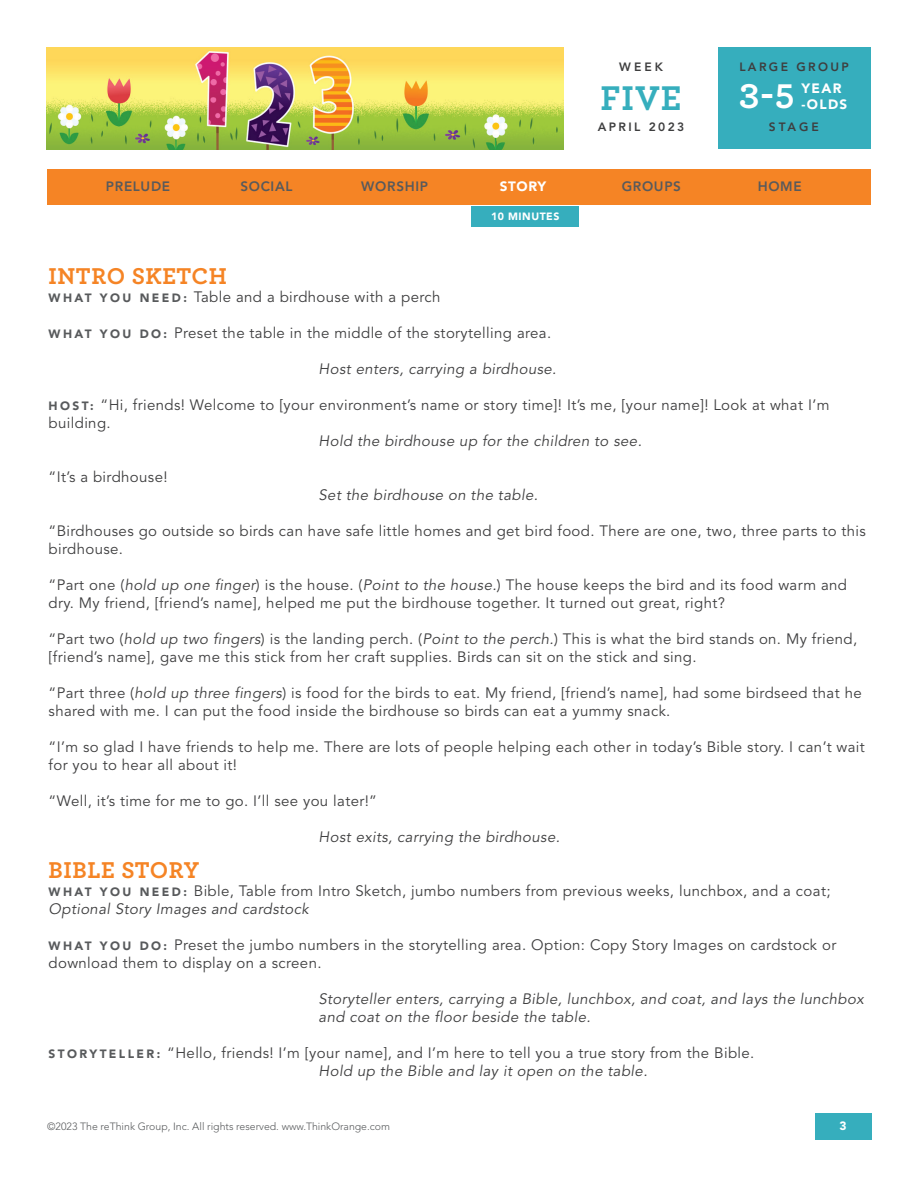
<style>
.page{position:relative;width:918px;height:1188px;background:#fff}
.page>*{position:absolute;margin:0;border:0;box-sizing:border-box;transform-origin:0 0}
.t1{font:700 36px "Archer Pro";color:#36aebd}
.t2{font:700 36px "Archer Pro";color:#fff}
.t3{font:700 24px "Archer Pro";letter-spacing:.025em;color:#f58425}
.t4{font:15px/18px "Avenir LT Std";letter-spacing:.025em;color:#3e3e3f}
.t5{font:italic 15px/18px "Avenir LT Std";letter-spacing:.025em;color:#3e3e3f}
.t6{font:800 13.5px "Avenir LT Std";letter-spacing:.05em;color:#585a5c}
.t7{font:900 13.5px/16.2px "Avenir LT Std";letter-spacing:.1em;color:#fff}
.t8{font:800 12px "Avenir LT Std";letter-spacing:.2em;color:#3e3e3f}
.t9{font:900 12px "Avenir LT Std";color:#fff}
.t10{font:300 10.5px "Avenir LT Std";color:#585a5c}
.t11{font:900 10.5px "Avenir LT Std";letter-spacing:.05em;color:#fff}
.s1{font-weight:900;font-size:12px;color:#585a5c}
.s2{font-style:italic}
</style>
<div class="page">
<img style="left:46px;top:47px;width:518px;height:102px">
<div style="left:717px;top:47px;width:154px;height:102px;background:#36aebd"></div>
<div style="left:471px;top:206px;width:108px;height:20px;background:#36aebd"></div>
<div style="left:47px;top:170px;width:824px;height:36px;background:#f58425"></div>
<div style="left:815px;top:1113px;width:57px;height:27px;background:#36aebd"></div>
<p class="t8" style="left:619px;top:59px;width:45px">WEEK</p>
<h1 class="t1" style="left:601px;top:69px;width:82px">FIVE</h1>
<p class="t8" style="left:598px;top:120px;width:88px">APRIL 2023</p>
<p class="t8" style="left:739px;top:59px;width:111px">LARGE GROUP</p>
<h1 class="t2" style="left:739px;top:68px;width:57px">3-5</h1>
<p class="t7" style="left:802px;top:80px;width:47px">YEAR -OLDS</p>
<p class="t8" style="left:769px;top:120px;width:52px">STAGE</p>
<p class="t6" style="left:106px;top:178px;width:66px">PRELUDE</p>
<p class="t6" style="left:240px;top:178px;width:54px">SOCIAL</p>
<p class="t6" style="left:361px;top:178px;width:68px">WORSHIP</p>
<p class="t7" style="left:500px;top:178px;width:48px">STORY</p>
<p class="t6" style="left:622px;top:178px;width:61px">GROUPS</p>
<p class="t6" style="left:758px;top:178px;width:46px">HOME</p>
<p class="t11" style="left:491px;top:210px;width:70px">10 MINUTES</p>
<h2 class="t3" style="left:49px;top:257px;width:180px">INTRO SKETCH</h2>
<p class="t4" style="left:49px;top:288px;width:393px"><span class="s1">W H AT Y O U N E E D :</span> Table and a birdhouse with a perch</p>
<p class="t4" style="left:49px;top:324px;width:504px"><span class="s1">W H AT Y O U D O :</span> Preset the table in the middle of the storytelling area.</p>
<p class="t5" style="left:319px;top:360px;width:239px">Host enters, carrying a birdhouse.</p>
<p class="t4" style="left:49px;top:396px;width:782px"><span class="s1">H O S T:</span> “Hi, friends! Welcome to [your environment’s name or story time]! It’s me, [your name]! Look at what I’m building.</p>
<p class="t5" style="left:319px;top:432px;width:325px">Hold the birdhouse up for the children to see.</p>
<p class="t4" style="left:49px;top:468px;width:120px">“It’s a birdhouse!</p>
<p class="t5" style="left:319px;top:486px;width:221px">Set the birdhouse on the table.</p>
<p class="t4" style="left:49px;top:522px;width:819px">“Birdhouses go outside so birds can have safe little homes and get bird food. There are one, two, three parts to this birdhouse.</p>
<p class="t4" style="left:49px;top:576px;width:800px">“Part one (<span class="s2">hold up one finger</span>) is the house. (<span class="s2">Point to the house.</span>) The house keeps the bird and its food warm and dry. My friend, [friend’s name], helped me put the birdhouse together. It turned out great, right?</p>
<p class="t4" style="left:49px;top:630px;width:810px">“Part two (<span class="s2">hold up two fingers</span>) is the landing perch. (<span class="s2">Point to the perch.</span>) This is what the bird stands on. My friend, [friend’s name], gave me this stick from her craft supplies. Birds can sit on the stick and sing.</p>
<p class="t4" style="left:49px;top:684px;width:815px">“Part three (<span class="s2">hold up three fingers</span>) is food for the birds to eat. My friend, [friend’s name], had some birdseed that he shared with me. I can put the food inside the birdhouse so birds can eat a yummy snack.</p>
<p class="t4" style="left:49px;top:738px;width:818px">“I’m so glad I have friends to help me. There are lots of people helping each other in today’s Bible story. I can’t wait for you to hear all about it!</p>
<p class="t4" style="left:49px;top:792px;width:330px">“Well, it’s time for me to go. I’ll see you later!”</p>
<p class="t5" style="left:319px;top:828px;width:243px">Host exits, carrying the birdhouse.</p>
<h2 class="t3" style="left:49px;top:851px;width:152px">BIBLE STORY</h2>
<p class="t4" style="left:49px;top:882px;width:783px"><span class="s1">W H AT Y O U N E E D :</span> Bible, Table from Intro Sketch, jumbo numbers from previous weeks, lunchbox, and a coat;<br><span class="s2">Optional Story Images and cardstock</span></p>
<p class="t4" style="left:49px;top:936px;width:789px"><span class="s1">W H AT Y O U D O :</span> Preset the jumbo numbers in the storytelling area. Option: Copy Story Images on cardstock or download them to display on a screen.</p>
<p class="t5" style="left:319px;top:990px;width:547px">Storyteller enters, carrying a Bible, lunchbox, and coat, and lays the lunchbox and coat on the floor beside the table.</p>
<p class="t4" style="left:319px;top:1044px;width:437px;text-indent:-270px"><span class="s1">S T O RY T E L L E R :</span> “Hello, friends! I’m [your name], and I’m here to tell you a true story from the Bible.<br><span class="s2">Hold up the Bible and lay it open on the table.</span></p>
<p class="t10" style="left:47px;top:1120px;width:344px">©2023 The reThink Group, Inc. All rights reserved. www.ThinkOrange.com</p>
<p class="t9" style="left:840px;top:1118px;width:9px">3</p>
</div>
